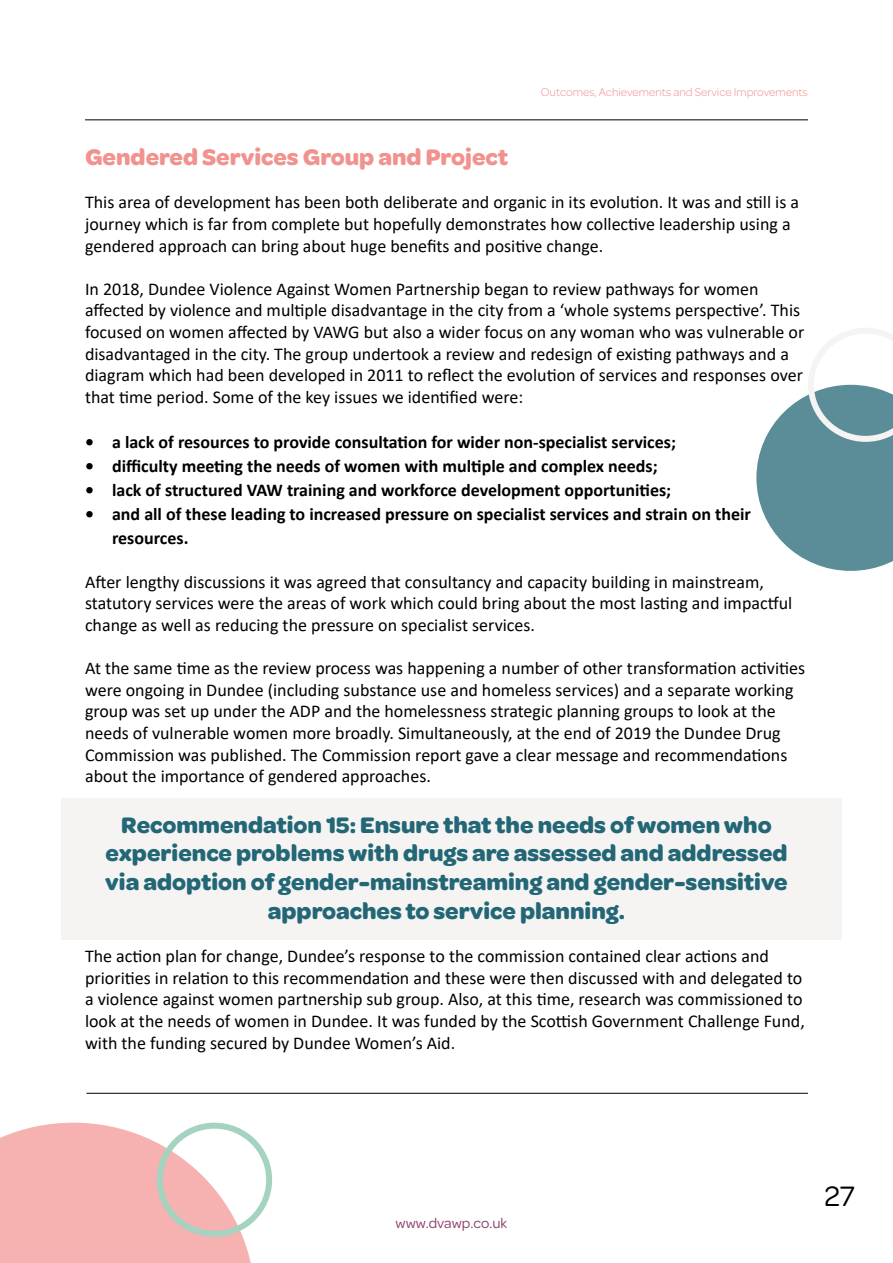
<style>
.page{position:relative;width:893px;height:1263px;background:#fff}
.page>*{position:absolute;margin:0;border:0;box-sizing:border-box;transform-origin:0 0}
.t1{font:30px "Omnes";color:#000}
.t2{font:700 24px/28.8px "Omnes";color:#236776;text-align:center}
.t3{font:700 24px "Omnes";color:#f2928e}
.t4{font:18px/21.6px "Calibri";color:#000}
.t5{font:700 18px/24px "Calibri";color:#000}
.t6{font:15px "Omnes";color:#8c3c67}
.t7{font:300 12px "Omnes";color:#f2928e}
</style>
<div class="page">
<div style="left:61px;top:797px;width:780px;height:142px;background:#f5f4f3"></div>
<hr style="left:85px;top:119px;width:723px;height:1px;background:#000">
<hr style="left:86px;top:1093px;width:722px;height:1px;background:#000">
<svg style="left:0;top:1123px;width:255px;height:140px"></svg>
<div style="left:157px;top:1123px;width:115px;height:114px;border:6px solid #a4d3c0;border-radius:50%"></div>
<svg style="left:756px;top:328px;width:137px;height:243px"></svg>
<p class="t7" style="left:541px;top:85px;width:269px">Outcomes, Achievements and Service Improvements</p>
<h2 class="t3" style="left:85px;top:140px;width:425px">Gendered Services Group and Project</h2>
<p class="t4" style="left:85px;top:191px;width:716px">This area of development has been both deliberate and organic in its evolution. It was and still is a journey which is far from complete but hopefully demonstrates how collective leadership using a gendered approach can bring about huge benefits and positive change.</p>
<p class="t4" style="left:85px;top:278px;width:721px">In 2018, Dundee Violence Against Women Partnership began to review pathways for women affected by violence and multiple disadvantage in the city from a ‘whole systems perspective’. This focused on women affected by VAWG but also a wider focus on any woman who was vulnerable or disadvantaged in the city. The group undertook a review and redesign of existing pathways and a diagram which had been developed in 2011 to reflect the evolution of services and responses over that time period. Some of the key issues we identified were:</p>
<p class="t5" style="left:85px;top:430px;width:592px">• a lack of resources to provide consultation for wider non-specialist services;</p>
<p class="t5" style="left:85px;top:454px;width:574px">• difficulty meeting the needs of women with multiple and complex needs;</p>
<p class="t5" style="left:85px;top:478px;width:588px">• lack of structured VAW training and workforce development opportunities;</p>
<p class="t5" style="left:112px;top:502px;width:640px;text-indent:-27px">• and all of these leading to increased pressure on specialist services and strain on their resources.</p>
<p class="t4" style="left:85px;top:570px;width:709px">After lengthy discussions it was agreed that consultancy and capacity building in mainstream, statutory services were the areas of work which could bring about the most lasting and impactful change as well as reducing the pressure on specialist services.</p>
<p class="t4" style="left:85px;top:657px;width:722px">At the same time as the review process was happening a number of other transformation activities were ongoing in Dundee (including substance use and homeless services) and a separate working group was set up under the ADP and the homelessness strategic planning groups to look at the needs of vulnerable women more broadly. Simultaneously, at the end of 2019 the Dundee Drug Commission was published. The Commission report gave a clear message and recommendations about the importance of gendered approaches.</p>
<h2 class="t2" style="left:105px;top:809px;width:684px">Recommendation 15: Ensure that the needs of women who experience problems with drugs are assessed and addressed via adoption of gender-mainstreaming and gender-sensitive approaches to service planning.</h2>
<p class="t4" style="left:85px;top:945px;width:721px">The action plan for change, Dundee’s response to the commission contained clear actions and priorities in relation to this recommendation and these were then discussed with and delegated to a violence against women partnership sub group. Also, at this time, research was commissioned to look at the needs of women in Dundee. It was funded by the Scottish Government Challenge Fund, with the funding secured by Dundee Women’s Aid.</p>
<p class="t6" style="left:396px;top:1213px;width:113px">www.dvawp.co.uk</p>
<h1 class="t1" style="left:824px;top:1176px;width:32px">27</h1>
</div>
